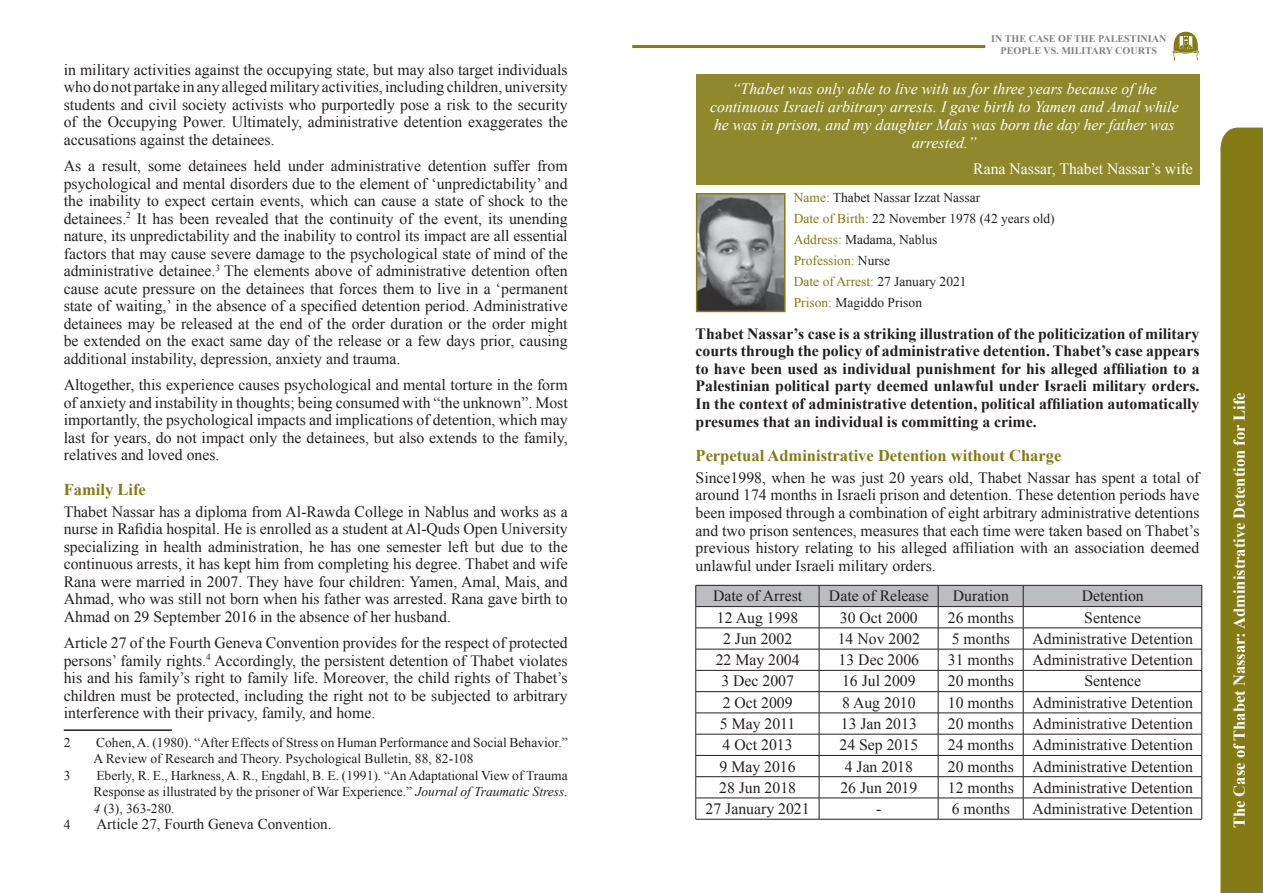
<style>
.page{position:relative;width:1263px;height:893px;background:#fff}
.page>*{position:absolute;margin:0;border:0;box-sizing:border-box;transform-origin:0 0}
.t1{font:700 16.5px "Times New Roman";color:#847b15}
.t2{font:700 16.5px "Times New Roman";color:#fff}
.t3{font:15.75px/17.5px "Times New Roman";color:#231f20;text-align:justify}
.t4{font:700 15.75px/17.5px "Times New Roman";color:#231f20;text-align:justify}
.t5{font:italic 15.75px/18px "Times New Roman";color:#fff;text-align:center}
.t6{font:15.75px "Times New Roman";color:#fff}
.t7{font:15px "Times New Roman";color:#231f20}
.t8{font:13.5px/21px "Times New Roman";color:#231f20}
.t9{font:700 10.05px/11.7px "Times New Roman";color:#808285;text-align:center}
.s1{font-style:italic}
.s2{color:#847b15}
</style>
<div class="page">
<div style="left:1220px;top:128px;width:43px;height:765px;background:#847b15"></div>
<img style="left:699px;top:196px;width:83px;height:113px">
<div style="left:696px;top:193px;width:89px;height:119px;border:2px solid #847b15"></div>
<div style="left:696px;top:74px;width:503px;height:111px;background:#90882c"></div>
<svg style="left:695px;top:585px;width:507px;height:234px"></svg>
<hr style="left:695px;top:819px;width:124px;height:1px;background:#231f20">
<hr style="left:819px;top:819px;width:119px;height:1px;background:#231f20">
<hr style="left:938px;top:819px;width:85px;height:1px;background:#231f20">
<hr style="left:1023px;top:819px;width:179px;height:1px;background:#231f20">
<hr style="left:64px;top:729px;width:108px;height:2px;background:#231f20">
<svg style="left:1172px;top:32px;width:27px;height:29px"></svg>
<hr style="left:632px;top:45px;width:353px;height:3px;background:#847b15">
<p class="t3" style="left:64px;top:60px;width:505px">in military activities against the occupying state, but may also target individuals who do not partake in any alleged military activities, including children, university students and civil society activists who purportedly pose a risk to the security of the Occupying Power. Ultimately, administrative detention exaggerates the accusations against the detainees.</p>
<p class="t3" style="left:64px;top:157px;width:505px">As a result, some detainees held under administrative detention suffer from psychological and mental disorders due to the element of ‘unpredictability’ and the inability to expect certain events, which can cause a state of shock to the detainees.<sup>2</sup> It has been revealed that the continuity of the event, its unending nature, its unpredictability and the inability to control its impact are all essential factors that may cause severe damage to the psychological state of mind of the administrative detainee.<sup>3</sup> The elements above of administrative detention often cause acute pressure on the detainees that forces them to live in a ‘permanent state of waiting,’ in the absence of a specified detention period. Administrative detainees may be released at the end of the order duration or the order might be extended on the exact same day of the release or a few days prior, causing additional instability, depression, anxiety and trauma.</p>
<p class="t3" style="left:64px;top:376px;width:505px">Altogether, this experience causes psychological and mental torture in the form of anxiety and instability in thoughts; being consumed with “the unknown”. Most importantly, the psychological impacts and implications of detention, which may last for years, do not impact only the detainees, but also extends to the family, relatives and loved ones.</p>
<p class="t1" style="left:64px;top:478px;width:84px">Family Life</p>
<p class="t3" style="left:64px;top:502px;width:505px">Thabet Nassar has a diploma from Al-Rawda College in Nablus and works as a nurse in Rafidia hospital. He is enrolled as a student at Al-Quds Open University specializing in health administration, he has one semester left but due to the continuous arrests, it has kept him from completing his degree. Thabet and wife Rana were married in 2007. They have four children: Yamen, Amal, Mais, and Ahmad, who was still not born when his father was arrested. Rana gave birth to Ahmad on 29 September 2016 in the absence of her husband.</p>
<p class="t3" style="left:64px;top:634px;width:505px">Article 27 of the Fourth Geneva Convention provides for the respect of protected persons’ family rights.<sup>4</sup> Accordingly, the persistent detention of Thabet violates his and his family’s right to family life. Moreover, the child rights of Thabet’s children must be protected, including the right not to be subjected to arbitrary interference with their privacy, family, and home.</p>
<p class="t8" style="left:64px;top:731px;width:8px">2</p>
<p class="t8" style="left:94px;top:734px;width:476px;line-height:16.5px">Cohen, A. (1980). “After Effects of Stress on Human Performance and Social Behavior.”<br>A Review of Research and Theory. Psychological Bulletin, 88, 82-108</p>
<p class="t8" style="left:64px;top:764px;width:8px">3</p>
<p class="t8" style="left:94px;top:767px;width:476px;line-height:16.5px;text-align:justify">Eberly, R. E., Harkness, A. R., Engdahl, B. E. (1991). “An Adaptational View of Trauma Response as illustrated by the prisoner of War Experience.” <span class="s1">Journal of Traumatic Stress.<br>4</span> (3), 363-280.</p>
<p class="t8" style="left:64px;top:814px;width:8px">4</p>
<p class="t7" style="left:96px;top:814px;width:236px">Article 27, Fourth Geneva Convention.</p>
<p class="t9" style="left:991px;top:33px;width:177px">IN THE CASE OF THE PALESTINIAN<br>PEOPLE VS. MILITARY COURTS</p>
<p class="t5" style="left:710px;top:79px;width:470px">“Thabet was only able to live with us for three years because of the continuous Israeli arbitrary arrests. I gave birth to Yamen and Amal while he was in prison, and my daughter Mais was born the day her father was arrested.”</p>
<p class="t6" style="left:973px;top:159px;width:221px">Rana Nassar, Thabet Nassar’s wife</p>
<p class="t8" style="left:794px;top:186px;width:262px"><span class="s2">Name:</span> Thabet Nassar Izzat Nassar<br><span class="s2">Date of Birth:</span> 22 November 1978 (42 years old)<br><span class="s2">Address:</span> Madama, Nablus<br><span class="s2">Profession:</span> Nurse<br><span class="s2">Date of Arrest:</span> 27 January 2021<br><span class="s2">Prison:</span> Magiddo Prison</p>
<p class="t4" style="left:695px;top:324px;width:505px">Thabet Nassar’s case is a striking illustration of the politicization of military courts through the policy of administrative detention. Thabet’s case appears to have been used as individual punishment for his alleged affiliation to a Palestinian political party deemed unlawful under Israeli military orders.<br>In the context of administrative detention, political affiliation automatically presumes that an individual is committing a crime.</p>
<p class="t1" style="left:695px;top:444px;width:367px">Perpetual Administrative Detention without Charge</p>
<p class="t3" style="left:695px;top:469px;width:505px">Since1998, when he was just 20 years old, Thabet Nassar has spent a total of around 174 months in Israeli prison and detention. These detention periods have been imposed through a combination of eight arbitrary administrative detentions and two prison sentences, measures that each time were taken based on Thabet’s previous history relating to his alleged affiliation with an association deemed unlawful under Israeli military orders.</p>
<p class="t3" style="left:713px;top:587px;width:91px">Date of Arrest</p>
<p class="t3" style="left:829px;top:587px;width:101px">Date of Release</p>
<p class="t3" style="left:953px;top:587px;width:57px">Duration</p>
<p class="t3" style="left:1082px;top:587px;width:64px">Detention</p>
<p class="t3" style="left:717px;top:608px;width:83px">12 Aug 1998</p>
<p class="t3" style="left:840px;top:608px;width:79px">30 Oct 2000</p>
<p class="t3" style="left:948px;top:608px;width:68px">26 months</p>
<p class="t3" style="left:1084px;top:608px;width:58px">Sentence</p>
<p class="t3" style="left:723px;top:630px;width:71px">2 Jun 2002</p>
<p class="t3" style="left:838px;top:630px;width:84px">14 Nov 2002</p>
<p class="t3" style="left:952px;top:630px;width:60px">5 months</p>
<p class="t3" style="left:1032px;top:630px;width:162px">Administrative Detention</p>
<p class="t3" style="left:716px;top:651px;width:85px">22 May 2004</p>
<p class="t3" style="left:839px;top:651px;width:82px">13 Dec 2006</p>
<p class="t3" style="left:948px;top:651px;width:247px">31 months Administrative Detention</p>
<p class="t3" style="left:721px;top:672px;width:74px">3 Dec 2007</p>
<p class="t3" style="left:842px;top:672px;width:75px">16 Jul 2009</p>
<p class="t3" style="left:948px;top:672px;width:68px">20 months</p>
<p class="t3" style="left:1084px;top:672px;width:58px">Sentence</p>
<p class="t3" style="left:723px;top:693px;width:71px">2 Oct 2009</p>
<p class="t3" style="left:842px;top:693px;width:75px">8 Aug 2010</p>
<p class="t3" style="left:948px;top:693px;width:247px">10 months Administrative Detention</p>
<p class="t3" style="left:720px;top:715px;width:77px">5 May 2011</p>
<p class="t3" style="left:841px;top:715px;width:78px">13 Jan 2013</p>
<p class="t3" style="left:948px;top:715px;width:247px">20 months Administrative Detention</p>
<p class="t3" style="left:723px;top:736px;width:71px">4 Oct 2013</p>
<p class="t3" style="left:839px;top:736px;width:80px">24 Sep 2015</p>
<p class="t3" style="left:948px;top:736px;width:247px">24 months Administrative Detention</p>
<p class="t3" style="left:720px;top:757px;width:78px">9 May 2016</p>
<p class="t3" style="left:845px;top:757px;width:70px">4 Jan 2018</p>
<p class="t3" style="left:948px;top:757px;width:247px">20 months Administrative Detention</p>
<p class="t3" style="left:719px;top:778px;width:79px">28 Jun 2018</p>
<p class="t3" style="left:840px;top:778px;width:79px">26 Jun 2019</p>
<p class="t3" style="left:948px;top:778px;width:247px">12 months Administrative Detention</p>
<p class="t3" style="left:705px;top:800px;width:106px">27 January 2021</p>
<p class="t3" style="left:876px;top:800px;width:7px">-</p>
<p class="t3" style="left:952px;top:800px;width:60px">6 months</p>
<p class="t3" style="left:1032px;top:800px;width:162px">Administrative Detention</p>
<p class="t2" style="left:1228px;top:828px;width:437px;rotate:-90deg">The Case of Thabet Nassar: Administrative Detention for Life</p>
</div>
